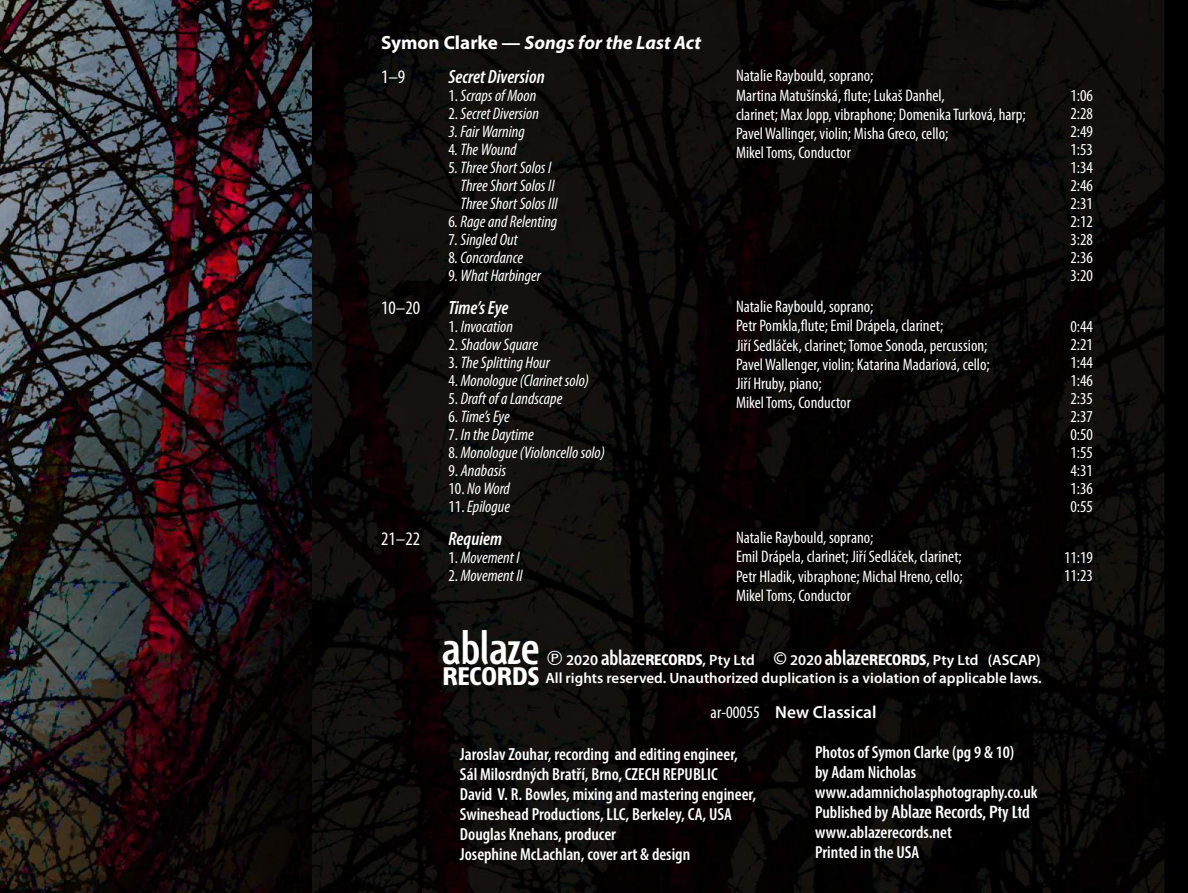
<style>
.page{position:relative;width:1188px;height:893px;background:#fff}
.page>*{position:absolute;margin:0;border:0;box-sizing:border-box;transform-origin:0 0}
.t1{font:600 43.95px "Fontana ND Ee Os F";color:#fff}
.t2{font:700 25.35px "Fontana ND Ee Os F";color:#fff}
.t3{font:italic 700 19.2px/34.2px "Myriad Pro";color:#fff}
.t4{font:italic 600 condensed 19.2px "Myriad Pro";color:#fff}
.t5{font:condensed 19.2px "Myriad Pro";color:#fff}
.t6{font:600 condensed 17.4px/20px "Myriad Pro";color:#fff}
.t7{font:600 17.4px "Fontana ND Ee Os F";color:#fff}
.t8{font:600 17.4px "Myriad Pro";color:#fff}
.t9{font:condensed 16.8px/18px "Myriad Pro";color:#fff}
.t10{font:italic condensed 16.8px/18px "Myriad Pro";color:#fff}
.t11{font:600 15px/17.4px "Myriad Pro";color:#fff}
.s1{font-style:normal}
.s2{font-weight:400;font-style:normal;font-stretch:condensed}
.s3{font-family:"Circle CPR";font-weight:400;font-size:19.95px}
.s4{font-family:"Fontana ND Ee Os F";font-size:19.95px}
.s5{font-family:"Fontana ND Ee Os F";font-weight:700}
.s6{font-size:19.95px}
.s7{font-weight:400;font-stretch:condensed}
.s8{font-family:"Myriad Pro";font-stretch:condensed}
</style>
<div class="page">
<img style="left:312px;top:0;width:876px;height:892px">
<img style="left:0;top:0;width:312px;height:893px">
<p class="t3" style="left:381px;top:25px;width:322px"><span class="s1">Symon Clarke —</span> Songs for the Last Act<br><span class="s2">1–9</span></p>
<p class="t4" style="left:448px;top:65px;width:98px">Secret Diversion</p>
<p class="t10" style="left:448px;top:86px;width:89px"><span class="s1">1.</span> Scraps of Moon</p>
<p class="t10" style="left:448px;top:104px;width:92px"><span class="s1">2.</span> Secret Diversion</p>
<p class="t10" style="left:448px;top:122px;width:78px">3. Fair Warning</p>
<p class="t10" style="left:448px;top:140px;width:70px"><span class="s1">4</span>. The Wound</p>
<p class="t10" style="left:461px;top:158px;width:99px;text-indent:-12px"><span class="s1">5</span>. Three Short Solos I<br>Three Short Solos II<br>Three Short Solos III</p>
<p class="t10" style="left:448px;top:212px;width:110px"><span class="s1">6</span>. Rage and Relenting</p>
<p class="t10" style="left:448px;top:230px;width:71px"><span class="s1">7</span>. Singled Out</p>
<p class="t10" style="left:448px;top:248px;width:76px"><span class="s1">8</span>. Concordance</p>
<p class="t10" style="left:448px;top:266px;width:94px"><span class="s1">9</span>. What Harbinger</p>
<p class="t5" style="left:381px;top:296px;width:41px">10–20</p>
<p class="t4" style="left:448px;top:296px;width:61px">Time’s Eye</p>
<p class="t10" style="left:448px;top:317px;width:66px"><span class="s1">1.</span> Invocation</p>
<p class="t10" style="left:448px;top:335px;width:91px"><span class="s1">2.</span> Shadow Square</p>
<p class="t10" style="left:448px;top:353px;width:103px"><span class="s1">3.</span> The Splitting Hour</p>
<p class="t10" style="left:448px;top:371px;width:142px"><span class="s1">4.</span> Monologue (Clarinet solo)</p>
<p class="t10" style="left:448px;top:389px;width:115px"><span class="s1">5.</span> Draft of a Landscape</p>
<p class="t10" style="left:448px;top:407px;width:63px"><span class="s1">6.</span> Time’s Eye</p>
<p class="t10" style="left:448px;top:425px;width:87px"><span class="s1">7.</span> In the Daytime</p>
<p class="t10" style="left:448px;top:443px;width:158px"><span class="s1">8.</span> Monologue (Violoncello solo)</p>
<p class="t10" style="left:448px;top:461px;width:59px"><span class="s1">9.</span> Anabasis</p>
<p class="t10" style="left:448px;top:479px;width:63px"><span class="s1">10.</span> No Word</p>
<p class="t10" style="left:448px;top:497px;width:63px"><span class="s1">11.</span> Epilogue</p>
<p class="t5" style="left:381px;top:527px;width:41px">21–22</p>
<p class="t4" style="left:448px;top:527px;width:55px">Requiem</p>
<p class="t10" style="left:448px;top:548px;width:73px"><span class="s1">1.</span> Movement I</p>
<p class="t10" style="left:448px;top:566px;width:76px"><span class="s1">2.</span> Movement II</p>
<p class="t9" style="left:736px;top:66px;width:291px;line-height:19.2px">Natalie Raybould, soprano;<br>Martina Matušínská, flute; Lukaš Danhel,<br>clarinet; Max Jopp, vibraphone; Domenika Turková, harp; Pavel Wallinger, violin; Misha Greco, cello;<br>Mikel Toms, Conductor</p>
<p class="t9" style="left:736px;top:297px;width:255px;line-height:19.2px">Natalie Raybould, soprano;<br>Petr Pomkla,flute; Emil Drápela, clarinet;<br>Jiří Sedláček, clarinet; Tomoe Sonoda, percussion; Pavel Wallenger, violin; Katarina Madariová, cello; Jiří Hruby, piano;<br>Mikel Toms, Conductor</p>
<p class="t9" style="left:736px;top:528px;width:228px;line-height:19.2px">Natalie Raybould, soprano;<br>Emil Drápela, clarinet; Jiří Sedláček, clarinet; Petr Hladik, vibraphone; Michal Hreno, cello; Mikel Toms, Conductor</p>
<h1 class="t1" style="left:442px;top:628px;width:99px">ablaze</h1>
<h2 class="t2" style="left:442px;top:663px;width:98px">RECORDS</h2>
<p class="t11" style="left:545px;top:651px;width:498px"><span class="s3">p</span> 2020 <span class="s4">ablaze</span><span class="s5">RECORDS</span>, Pty Ltd <span class="s6">©</span> 2020 <span class="s4">ablaze</span><span class="s5">RECORDS</span>, Pty Ltd (ASCAP)<br>All rights reserved. Unauthorized duplication is a violation of applicable laws.</p>
<p class="t8" style="left:711px;top:700px;width:167px"><span class="s7">ar-00055</span> New Classical</p>
<p class="t6" style="left:460px;top:743px;width:298px">Jaroslav Zouhar, recording and editing engineer, Sál Milosrdných Bratří, Brno, CZECH REPUBLIC<br>David V. R. Bowles, mixing and mastering engineer, Swineshead Productions, LLC, Berkeley, CA, USA Douglas Knehans, producer<br>Josephine McLachlan, cover art &amp; design</p>
<p class="t6" style="left:815px;top:742px;width:224px">Photos of Symon Clarke (pg 9 &amp; 10)<br>by Adam Nicholas www.adamnicholasphotography.co.uk</p>
<p class="t7" style="left:815px;top:803px;width:216px"><span class="s8">Published by</span> Ablaze Records, Pty Ltd</p>
<p class="t6" style="left:815px;top:822px;width:138px">www.ablazerecords.net<br>Printed in the USA</p>
<p class="t9" style="left:1071px;top:86px;width:24px;text-align:justify">1:06<br>2:28<br>2:49<br>1:53<br>1:34<br>2:46<br>2:31<br>2:12<br>3:28<br>2:36<br>3:20</p>
<p class="t9" style="left:1071px;top:317px;width:24px;text-align:justify">0:44<br>2:21<br>1:44<br>1:46<br>2:35<br>2:37<br>0:50<br>1:55<br>4:31<br>1:36<br>0:55</p>
<p class="t9" style="left:1064px;top:548px;width:31px">11:19<br>11:23</p>
</div>
